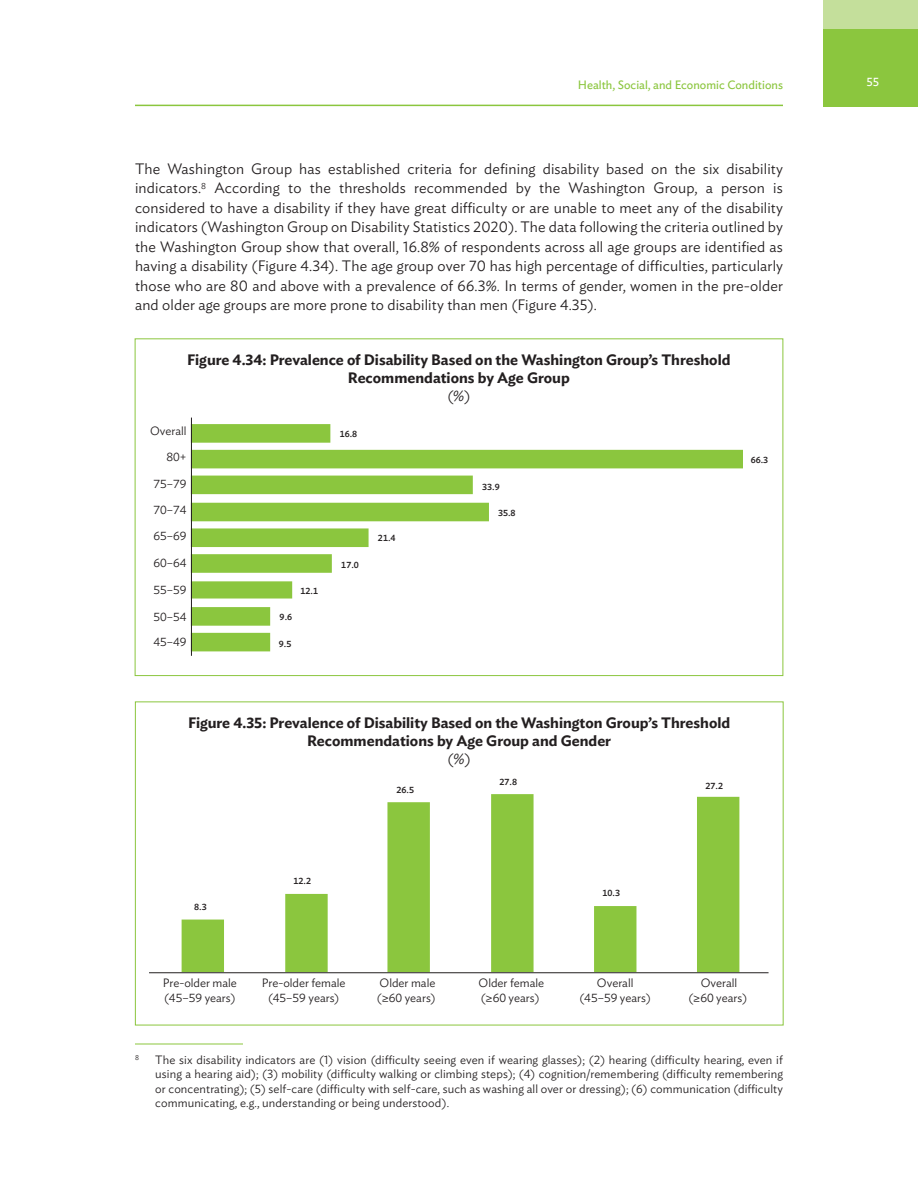
<style>
.page{position:relative;width:918px;height:1188px;background:#fff}
.page>*{position:absolute;margin:0;border:0;box-sizing:border-box;transform-origin:0 0}
.Body_text{font:300 15px/19.5px "Ideal Sans";letter-spacing:.01em;color:#231f20;text-align:justify}
.Figures_titles{font:600 15px/18px "Ideal Sans";color:#231f20;text-align:center}
.Figures_titles-2{font:300 15px "Ideal Sans";color:#231f20}
.Footnote{font:300 12px/14.4px "Ideal Sans";color:#231f20}
.t1{font:12px "Ideal Sans";color:#8bc63e}
.t2{font:12px "Ideal Sans";color:#fff}
.t3{font:500 9px "Ideal Sans";color:#231f20}
.Footnote-2{font:300 7.05px "Ideal Sans";color:#231f20}
.s1{font-family:"Myriad Pro";font-weight:400}
</style>
<div class="page">
<div style="left:824px;top:28px;width:94px;height:78px;background:#8bc63e"></div>
<div style="left:824px;top:0;width:94px;height:28px;background:#c4df9b"></div>
<hr style="left:135px;top:105px;width:648px;height:1px;background:#8bc63e">
<hr style="left:135px;top:1044px;width:108px;height:1px;background:#8bc63e">
<svg style="left:192px;top:424px;width:551px;height:227px"></svg>
<hr style="left:191px;top:418px;width:1px;height:238px;background:#231f20">
<svg style="left:182px;top:794px;width:557px;height:178px"></svg>
<hr style="left:149px;top:972px;width:620px;height:1px;background:#231f20">
<p class="t1" style="left:578px;top:76px;width:207px">Health, Social, and Economic Conditions</p>
<p class="t2" style="left:866px;top:73px;width:14px">55</p>
<p class="Body_text" style="left:135px;top:158px;width:650px">The Washington Group has established criteria for defining disability based on the six disability indicators.<sup>8</sup> According to the thresholds recommended by the Washington Group, a person is considered to have a disability if they have great difficulty or are unable to meet any of the disability indicators (Washington Group on Disability Statistics 2020). The data following the criteria outlined by the Washington Group show that overall, 16.8% of respondents across all age groups are identified as having a disability (Figure 4.34). The age group over 70 has high percentage of difficulties, particularly those who are 80 and above with a prevalence of 66.3%. In terms of gender, women in the pre-older and older age groups are more prone to disability than men (Figure 4.35).</p>
<p class="Figures_titles" style="left:187px;top:350px;width:545px">Figure 4.34: Prevalence of Disability Based on the Washington Group’s Threshold<br>Recommendations by Age Group</p>
<p class="Figures_titles-2" style="left:447px;top:384px;width:25px">(%)</p>
<p class="Footnote" style="left:150px;top:422px;width:38px">Overall</p>
<p class="t3" style="left:340px;top:427px;width:19px">16.8</p>
<p class="Footnote" style="left:167px;top:449px;width:22px">80+</p>
<p class="t3" style="left:751px;top:453px;width:19px">66.3</p>
<p class="Footnote" style="left:154px;top:476px;width:35px">75–79</p>
<p class="t3" style="left:482px;top:480px;width:19px">33.9</p>
<p class="Footnote" style="left:154px;top:501px;width:35px">70–74</p>
<p class="t3" style="left:498px;top:506px;width:19px">35.8</p>
<p class="Footnote" style="left:154px;top:528px;width:35px">65–69</p>
<p class="t3" style="left:378px;top:531px;width:19px">21.4</p>
<p class="Footnote" style="left:154px;top:555px;width:35px">60–64</p>
<p class="t3" style="left:341px;top:558px;width:19px">17.0</p>
<p class="Footnote" style="left:154px;top:581px;width:35px">55–59</p>
<p class="t3" style="left:300px;top:584px;width:19px">12.1</p>
<p class="Footnote" style="left:154px;top:608px;width:35px">50–54</p>
<p class="t3" style="left:280px;top:610px;width:14px">9.6</p>
<p class="Footnote" style="left:154px;top:634px;width:35px">45–49</p>
<p class="t3" style="left:279px;top:637px;width:14px">9.5</p>
<p class="Figures_titles" style="left:188px;top:713px;width:544px">Figure 4.35: Prevalence of Disability Based on the Washington Group’s Threshold<br>Recommendations by Age Group and Gender</p>
<p class="Figures_titles-2" style="left:448px;top:747px;width:25px">(%)</p>
<p class="t3" style="left:397px;top:783px;width:19px">26.5</p>
<p class="t3" style="left:500px;top:775px;width:19px">27.8</p>
<p class="t3" style="left:706px;top:779px;width:19px">27.2</p>
<p class="t3" style="left:194px;top:900px;width:14px">8.3</p>
<p class="t3" style="left:294px;top:874px;width:19px">12.2</p>
<p class="t3" style="left:603px;top:886px;width:19px">10.3</p>
<p class="Footnote" style="left:163px;top:975px;width:76px">Pre-older male (45–59 years)</p>
<p class="Footnote" style="left:262px;top:975px;width:85px;text-align:center">Pre-older female (45–59 years)</p>
<p class="Footnote" style="left:377px;top:975px;width:60px">Older male (<span class="s1">≥</span>60 years)</p>
<p class="Footnote" style="left:479px;top:975px;width:67px">Older female (<span class="s1">≥</span>60 years)</p>
<p class="Footnote" style="left:580px;top:975px;width:73px;text-align:center">Overall (45–59 years)</p>
<p class="Footnote" style="left:688px;top:975px;width:60px;text-align:center">Overall (<span class="s1">≥</span>60 years)</p>
<p class="Footnote-2" style="left:135px;top:1052px;width:5px">8</p>
<p class="Footnote" style="left:155px;top:1051px;width:629px;text-align:justify">The six disability indicators are (1) vision (difficulty seeing even if wearing glasses); (2) hearing (difficulty hearing, even if using a hearing aid); (3) mobility (difficulty walking or climbing steps); (4) cognition/remembering (difficulty remembering or concentrating); (5) self-care (difficulty with self-care, such as washing all over or dressing); (6) communication (difficulty communicating, e.g., understanding or being understood).</p>
</div>
